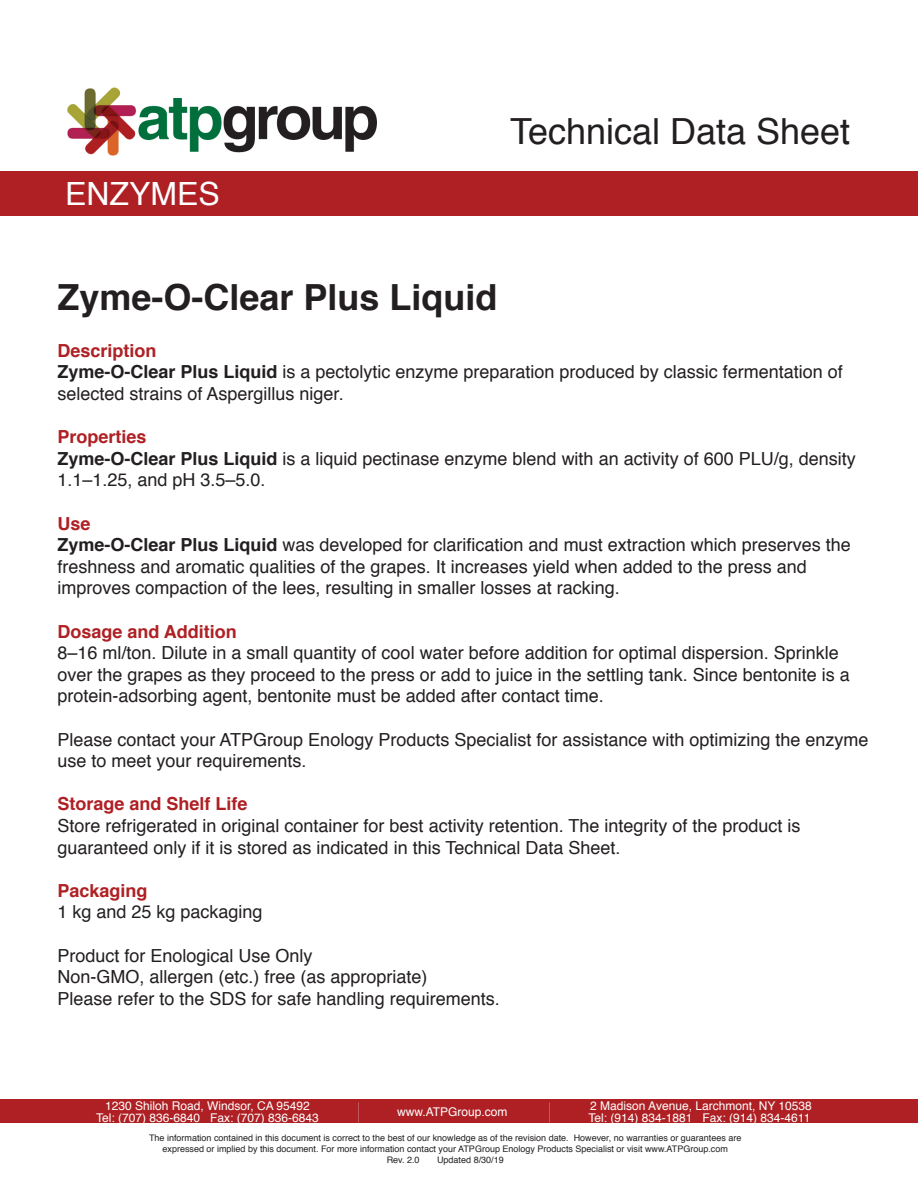
<style>
.page{position:relative;width:918px;height:1188px;background:#fff}
.page>*{position:absolute;margin:0;border:0;box-sizing:border-box;transform-origin:0 0}
.t1{font:700 36px "Helvetica";color:#231f20}
.t2{font:36px "Helvetica";color:#231f20}
.t3{font:31.95px "Helvetica";color:#fff}
.t4{font:18px/21.6px "Helvetica";color:#231f20}
.t5{font:700 18px "Helvetica";color:#af2024}
.t6{font:12px/12px "Helvetica";color:#fff;text-align:center}
.t7{font:9px "Helvetica";color:#231f20}
.s1{font-weight:700;color:#af2024}
.s2{font-weight:700}
</style>
<div class="page">
<div style="left:0;top:171px;width:918px;height:45px;background:#af2024"></div>
<div style="left:0;top:1100px;width:918px;height:24px;background:#af2024"></div>
<svg style="left:549px;top:1103px;width:1px;height:19px"></svg>
<img style="left:68px;top:87px;width:308px;height:69px">
<h2 class="t3" style="left:65px;top:169px;width:156px">ENZYMES</h2>
<h1 class="t2" style="left:510px;top:103px;width:342px">Technical Data Sheet</h1>
<h1 class="t1" style="left:58px;top:268px;width:442px">Zyme-O-Clear Plus Liquid</h1>
<p class="t4" style="left:58px;top:340px;width:787px"><span class="s1">Description<br></span><span class="s2">Zyme-O-Clear Plus Liquid</span> is a pectolytic enzyme preparation produced by classic fermentation of selected strains of Aspergillus niger.</p>
<p class="t4" style="left:58px;top:427px;width:800px"><span class="s1">Properties<br></span><span class="s2">Zyme-O-Clear Plus Liquid</span> is a liquid pectinase enzyme blend with an activity of 600 PLU/g, density<br>1.1–1.25, and pH 3.5–5.0.</p>
<p class="t4" style="left:58px;top:513px;width:795px"><span class="s1">Use<br></span><span class="s2">Zyme-O-Clear Plus Liquid</span> was developed for clarification and must extraction which preserves the freshness and aromatic qualities of the grapes. It increases yield when added to the press and improves compaction of the lees, resulting in smaller losses at racking.</p>
<p class="t5" style="left:58px;top:617px;width:181px">Dosage and Addition</p>
<p class="t4" style="left:58px;top:643px;width:794px">8–16 ml/ton. Dilute in a small quantity of cool water before addition for optimal dispersion. Sprinkle over the grapes as they proceed to the press or add to juice in the settling tank. Since bentonite is a protein-adsorbing agent, bentonite must be added after contact time.</p>
<p class="t4" style="left:58px;top:729px;width:813px">Please contact your ATPGroup Enology Products Specialist for assistance with optimizing the enzyme use to meet your requirements.</p>
<p class="t5" style="left:58px;top:789px;width:192px">Storage and Shelf Life</p>
<p class="t4" style="left:58px;top:815px;width:745px">Store refrigerated in original container for best activity retention. The integrity of the product is guaranteed only if it is stored as indicated in this Technical Data Sheet.</p>
<p class="t5" style="left:58px;top:876px;width:92px">Packaging</p>
<p class="t4" style="left:58px;top:902px;width:207px">1 kg and 25 kg packaging</p>
<p class="t4" style="left:58px;top:945px;width:444px">Product for Enological Use Only<br>Non-GMO, allergen (etc.) free (as appropriate)<br>Please refer to the SDS for safe handling requirements.</p>
<p class="t6" style="left:96px;top:1100px;width:224px">1230 Shiloh Road, Windsor, CA 95492<br>Tel: (707) 836-6840 Fax: (707) 836-6843</p>
<p class="t6" style="left:588px;top:1100px;width:225px;text-align:left">2 Madison Avenue, Larchmont, NY 10538<br>Tel: (914) 834-1881 Fax: (914) 834-4611</p>
<p class="t6" style="left:397px;top:1106px;width:112px">www.ATPGroup.com</p>
<p class="t7" style="left:149px;top:1131px;width:594px">The information contained in this document is correct to the best of our knowledge as of the revision date. However, no warranties or guarantees are</p>
<p class="t7" style="left:163px;top:1142px;width:567px">expressed or implied by this document. For more information contact your ATPGroup Enology Products Specialist or visit www.ATPGroup.com</p>
<p class="t7" style="left:387px;top:1153px;width:34px">Rev. 2.0</p>
<p class="t7" style="left:437px;top:1153px;width:68px">Updated 8/30/19</p>
</div>
